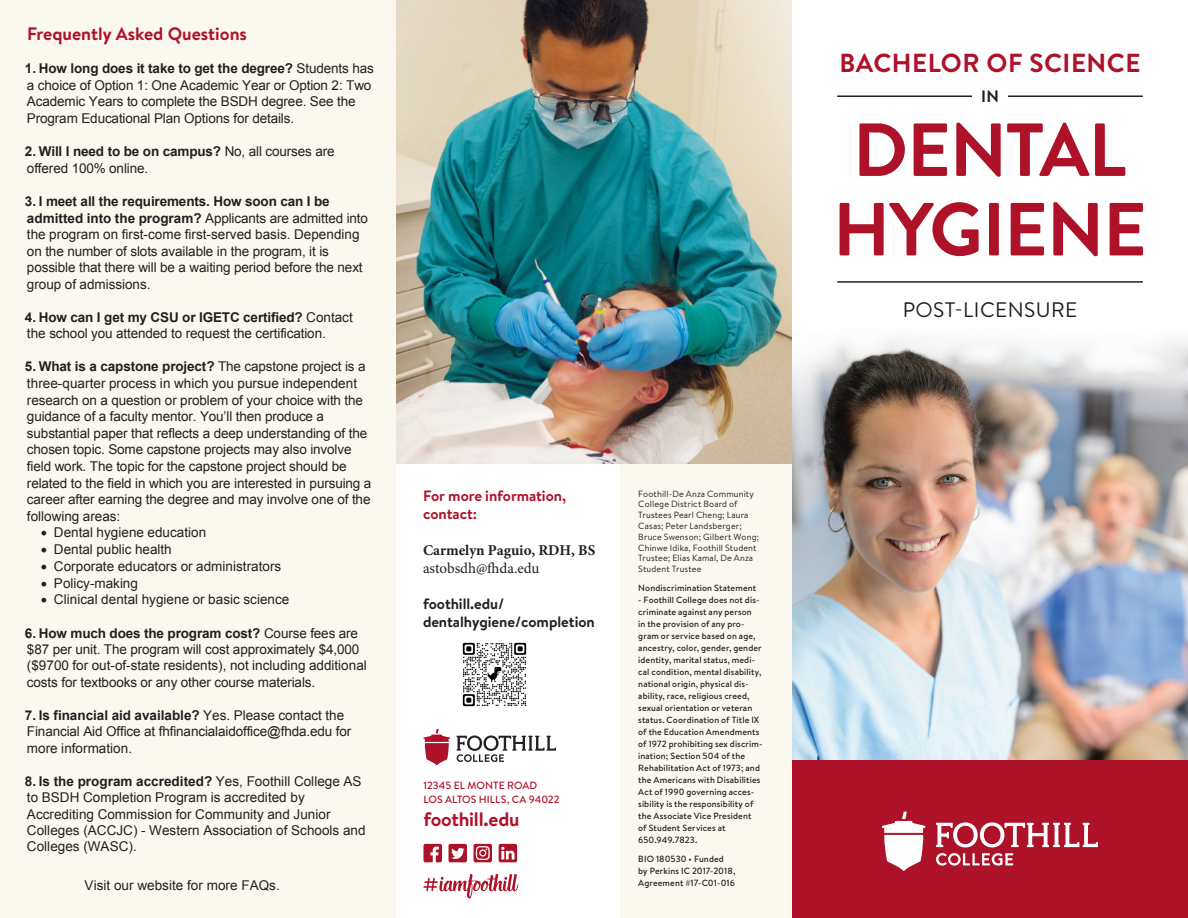
<style>
.page{position:relative;width:1188px;height:918px;background:#fff}
.page>*{position:absolute;margin:0;border:0;box-sizing:border-box;transform-origin:0 0}
.t1{font:700 75px "Brandon Text";letter-spacing:-.01em;color:#ae1229}
.t2{font:700 26.1px "Brandon Text";letter-spacing:.02em;color:#ae1229}
.t3{font:21px "Brandon Text";letter-spacing:.02em;color:#231f20}
.t4{font:700 19.5px "Brandon Text";letter-spacing:-.015em;color:#ae1229}
.t5{font:700 18px "Brandon Text";color:#ae1229}
.t6{font:700 16.5px "Brandon Text";color:#231f20}
.t7{font:700 15px/18px "Minion Pro";color:#231f20}
.t8{font:700 15px/18px "Brandon Text";letter-spacing:-.005em;color:#231f20}
.t9{font:700 15px/18px "Brandon Text";letter-spacing:-.005em;color:#ae1229}
.t10{font:13.5px/16.6px "Arial";letter-spacing:-.01em;color:#231f20}
.t11{font:500 10.5px "Brandon Text";letter-spacing:.005em;color:#ae1229}
.Board_of_Trustees{font:500 9px/12px "Brandon Text";letter-spacing:.015em;color:#231f20}
.t12{font:9px/10.8px "Brandon Text";letter-spacing:.015em;color:#231f20}
.s1{font-weight:700}
.s2{font-family:"Minion Pro";font-size:18px}
.s3{font-weight:400}
</style>
<div class="page">
<div style="left:0;top:0;width:396px;height:918px;background:#fbf8ef"></div>
<div style="left:620px;top:463px;width:172px;height:455px;background:#fbf8ef"></div>
<img style="left:396px;top:0;width:396px;height:463px">
<img style="left:792px;top:339px;width:396px;height:421px">
<svg style="left:457px;top:735px;width:99px;height:27px"></svg>
<svg style="left:423px;top:729px;width:27px;height:36px"></svg>
<svg style="left:423px;top:844px;width:19px;height:18px"></svg>
<svg style="left:449px;top:844px;width:18px;height:18px"></svg>
<svg style="left:499px;top:844px;width:18px;height:18px"></svg>
<svg style="left:474px;top:844px;width:18px;height:18px"></svg>
<svg style="left:423px;top:874px;width:95px;height:24px"></svg>
<hr style="left:837px;top:281px;width:306px;height:2px;background:#231f20">
<hr style="left:837px;top:95px;width:306px;height:2px;background:#231f20">
<div style="left:972px;top:81px;width:36px;height:30px;background:#fff"></div>
<div style="left:792px;top:760px;width:396px;height:158px;background:#ae1229"></div>
<svg style="left:936px;top:822px;width:162px;height:44px"></svg>
<svg style="left:882px;top:812px;width:43px;height:59px"></svg>
<img style="left:462px;top:642px;width:65px;height:65px">
<p class="t5" style="left:27px;top:21px;width:222px">Frequently Asked Questions</p>
<p class="t10" style="left:25px;top:60px;width:350px"><span class="s1">1. How long does it take to get the degree?</span> Students has a choice of Option 1: One Academic Year or Option 2: Two Academic Years to complete the BSDH degree. See the Program Educational Plan Options for details.</p>
<p class="t10" style="left:25px;top:143px;width:311px"><span class="s1">2. Will I need to be on campus?</span> No, all courses are offered 100% online.</p>
<p class="t10" style="left:25px;top:193px;width:345px"><span class="s1">3. I meet all the requirements. How soon can I be admitted into the program?</span> Applicants are admitted into the program on first-come first-served basis. Depending on the number of slots available in the program, it is possible that there will be a waiting period before the next group of admissions.</p>
<p class="t10" style="left:25px;top:310px;width:329px;line-height:15.9px"><span class="s1">4. How can I get my CSU or IGETC certified?</span> Contact the school you attended to request the certification.</p>
<p class="t10" style="left:25px;top:359px;width:348px"><span class="s1">5. What is a capstone project?</span> The capstone project is a three-quarter process in which you pursue independent research on a question or problem of your choice with the guidance of a faculty mentor. You’ll then produce a substantial paper that reflects a deep understanding of the chosen topic. Some capstone projects may also involve field work. The topic for the capstone project should be related to the field in which you are interested in pursuing a career after earning the degree and may involve one of the following areas:</p>
<p class="t10" style="left:40px;top:525px;width:167px"><span class="s2">•</span> Dental hygiene education</p>
<p class="t10" style="left:40px;top:541px;width:133px"><span class="s2">•</span> Dental public health</p>
<p class="t10" style="left:40px;top:558px;width:242px"><span class="s2">•</span> Corporate educators or administrators</p>
<p class="t10" style="left:40px;top:575px;width:99px"><span class="s2">•</span> Policy-making</p>
<p class="t10" style="left:40px;top:591px;width:250px"><span class="s2">•</span> Clinical dental hygiene or basic science</p>
<p class="t10" style="left:25px;top:625px;width:343px"><span class="s1">6. How much does the program cost?</span> Course fees are $87 per unit. The program will cost approximately $4,000 ($9700 for out-of-state residents), not including additional costs for textbooks or any other course materials.</p>
<p class="t10" style="left:25px;top:708px;width:328px;line-height:16.2px"><span class="s1">7. Is financial aid available?</span> Yes. Please contact the<br>Financial Aid Office at fhfinancialaidoffice@fhda.edu for more information.</p>
<p class="t10" style="left:25px;top:773px;width:342px;line-height:16.2px"><span class="s1">8. Is the program accredited?</span> Yes, Foothill College AS to BSDH Completion Program is accredited by Accrediting Commission for Community and Junior Colleges (ACCJC) - Western Association of Schools and Colleges (WASC).</p>
<p class="t10" style="left:85px;top:877px;width:197px">Visit our website for more FAQs.</p>
<p class="t9" style="left:423px;top:486px;width:145px">For more information, contact:</p>
<p class="t7" style="left:423px;top:541px;width:174px">Carmelyn Paguio, RDH, BS <span class="s3">astobsdh@fhda.edu</span></p>
<p class="t8" style="left:423px;top:594px;width:173px">foothill.edu/ dentalhygiene/completion</p>
<p class="t11" style="left:423px;top:778px;width:115px">12345 EL MONTE ROAD</p>
<p class="t11" style="left:423px;top:792px;width:138px">LOS ALTOS HILLS, CA 94022</p>
<p class="t4" style="left:423px;top:805px;width:98px">foothill.edu</p>
<p class="t12" style="left:638px;top:488px;width:122px">Foothill-De Anza Community<br>College District Board of<br>Trustees Pearl Cheng; Laura<br>Casas; Peter Landsberger;<br>Bruce Swenson; Gilbert Wong;<br>Chinwe Idika, Foothill Student<br>Trustee; Elias Kamal, De Anza<br>Student Trustee</p>
<p class="Board_of_Trustees" style="left:638px;top:582px;width:119px">Nondiscrimination Statement</p>
<p class="Board_of_Trustees" style="left:638px;top:594px;width:126px">- Foothill College does not dis&shy;criminate against any person<br>in the provision of any pro&shy;gram or service based on age, ancestry, color, gender, gender identity, marital status, medi&shy;cal condition, mental disability, national origin, physical dis&shy;ability, race, religious creed, sexual orientation or veteran status. Coordination of Title IX of the Education Amendments of 1972 prohibiting sex discrim&shy;ination; Section 504 of the<br>Rehabilitation Act of 1973; and the Americans with Disabilities<br>Act of 1990 governing acces&shy;sibility is the responsibility of the Associate Vice President<br>of Student Services at<br>650.949.7823.</p>
<p class="Board_of_Trustees" style="left:638px;top:852px;width:99px">BIO 180530 • Funded by Perkins IC 2017-2018,<br>Agreement #17-C01-016</p>
<p class="t2" style="left:839px;top:45px;width:303px">BACHELOR OF SCIENCE</p>
<p class="t6" style="left:981px;top:85px;width:19px">IN</p>
<p class="t1" style="left:853px;top:97px;width:275px">DENTAL</p>
<p class="t1" style="left:833px;top:177px;width:315px">HYGIENE</p>
<p class="t3" style="left:903px;top:295px;width:176px">POST-LICENSURE</p>
</div>
